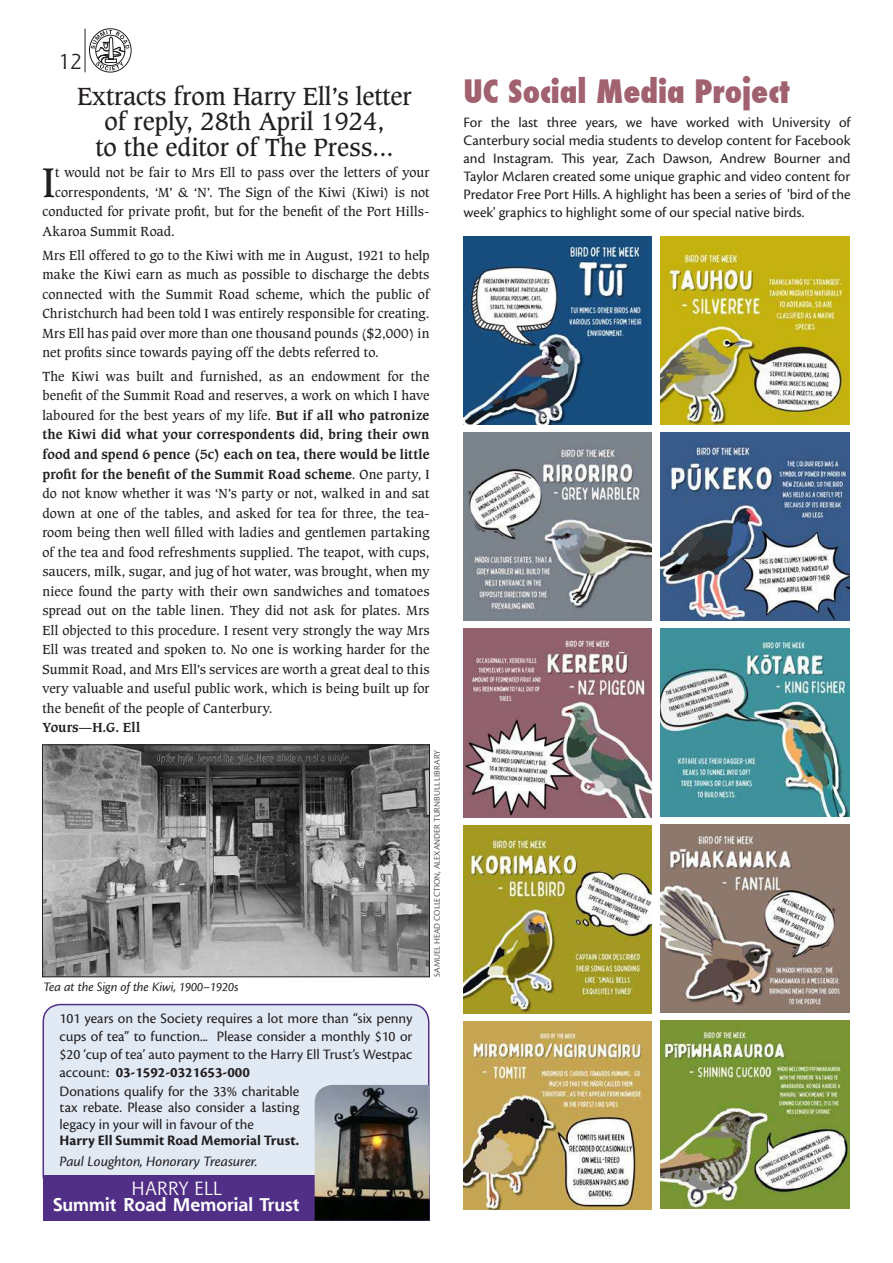
<style>
.page{position:relative;width:893px;height:1263px;background:#fff}
.page>*{position:absolute;margin:0;border:0;box-sizing:border-box;transform-origin:0 0}
.t1{font:39.9px "Caxton";color:#231f20}
.t2{font:800 condensed 31.5px "Futura";color:#a1616f}
.t3{font:24px/25.5px "Caxton";color:#231f20;text-align:center}
.t4{font:21px "Shannon";color:#231f20}
.t5{font:18.75px "Shannon";color:#fff}
.t6{font:700 18px "Shannon";color:#fff}
.t7{font:15px/18px "Cronos Pro";color:#231f20}
.t8{font:700 15px "Cronos Pro";letter-spacing:.005em;color:#231f20}
.t9{font:italic 15px "Cronos Pro";letter-spacing:-.005em;color:#231f20}
.t10{font:italic 13.5px "Cronos Pro";color:#231f20}
.t11{font:12.75px/19.5px "Caxton";letter-spacing:.005em;color:#231f20;text-align:justify}
.t12{font:700 12.75px "Caxton";letter-spacing:.01em;color:#231f20}
.t13{font:9px "Cronos Pro";color:#57585a}
.s1{font-weight:700}
</style>
<div class="page">
<div style="left:89px;top:29px;width:42px;height:43px;border:1px solid #231f20;border-radius:50%"></div>
<svg style="left:91px;top:30px;width:38px;height:41px"></svg>
<hr style="left:85px;top:29px;width:1px;height:43px;background:#231f20">
<img style="left:463px;top:629px;width:189px;height:188px">
<img style="left:463px;top:825px;width:189px;height:188px">
<img style="left:661px;top:629px;width:188px;height:188px">
<img style="left:463px;top:1021px;width:189px;height:188px">
<img style="left:661px;top:1021px;width:188px;height:188px">
<img style="left:661px;top:825px;width:188px;height:188px">
<img style="left:661px;top:433px;width:188px;height:188px">
<img style="left:463px;top:433px;width:189px;height:188px">
<img style="left:661px;top:236px;width:188px;height:189px">
<img style="left:463px;top:236px;width:189px;height:189px">
<img style="left:44px;top:747px;width:384px;height:228px">
<div style="left:42px;top:745px;width:388px;height:232px;border:1px solid #231f20"></div>
<div style="left:42px;top:1003px;width:388px;height:176px;background:#e1e9f5"></div>
<div style="left:43px;top:1175px;width:386px;height:45px;background:#512f86"></div>
<img style="left:315px;top:1085px;width:114px;height:135px">
<h3 class="t4" style="left:58px;top:48px;width:26px">12</h3>
<h3 class="t3" style="left:77px;top:84px;width:336px">Extracts from Harry Ell’s letter of reply, 28th April 1924,<br>to the editor of The Press...</h3>
<h1 class="t1" style="left:43px;top:159px;width:14px">I</h1>
<p class="t11" style="left:55px;top:163px;width:376px">t would not be fair to Mrs Ell to pass over the letters of your</p>
<p class="t11" style="left:55px;top:183px;width:376px">correspondents, ‘M’ &amp; ‘N’. The Sign of the Kiwi (Kiwi) is not</p>
<p class="t11" style="left:43px;top:202px;width:388px">conducted for private profit, but for the benefit of the Port Hills-</p>
<p class="t11" style="left:43px;top:222px;width:134px">Akaroa Summit Road.</p>
<p class="t11" style="left:43px;top:246px;width:388px">Mrs Ell offered to go to the Kiwi with me in August, 1921 to help make the Kiwi earn as much as possible to discharge the debts connected with the Summit Road scheme, which the public of Christchurch had been told I was entirely responsible for creating.<br>Mrs Ell has paid over more than one thousand pounds ($2,000) in net profits since towards paying off the debts referred to.</p>
<p class="t11" style="left:43px;top:367px;width:388px">The Kiwi was built and furnished, as an endowment for the benefit of the Summit Road and reserves, a work on which I have laboured for the best years of my life. <span class="s1">But if all who patronize the Kiwi did what your correspondents did, bring their own food and spend 6 pence (5c) each on tea, there would be little profit for the benefit of the Summit Road scheme</span>. One party, I do not know whether it was ‘N’s party or not, walked in and sat down at one of the tables, and asked for tea for three, the tea&shy;room being then well filled with ladies and gentlemen partaking of the tea and food refreshments supplied. The teapot, with cups, saucers, milk, sugar, and jug of hot water, was brought, when my niece found the party with their own sandwiches and tomatoes spread out on the table linen. They did not ask for plates. Mrs Ell objected to this procedure. I resent very strongly the way Mrs Ell was treated and spoken to. No one is working harder for the Summit Road, and Mrs Ell’s services are worth a great deal to this very valuable and useful public work, which is being built up for the benefit of the people of Canterbury.</p>
<p class="t12" style="left:43px;top:719px;width:99px">Yours—H.G. Ell</p>
<p class="t10" style="left:44px;top:979px;width:197px">Tea at the Sign of the Kiwi, 1900–1920s</p>
<p class="t7" style="left:60px;top:1010px;width:354px">101 years on the Society requires a lot more than “six penny cups of tea” to function... Please consider a monthly $10 or $20 ‘cup of tea’ auto payment to the Harry Ell Trust’s Westpac account: <span class="s1">03-1592-0321653-000<br></span>Donations qualify for the 33% charitable</p>
<p class="t7" style="left:60px;top:1099px;width:241px;line-height:16.5px">tax rebate. Please also consider a lasting legacy in your will in favour of the</p>
<p class="t8" style="left:60px;top:1132px;width:241px">Harry Ell Summit Road Memorial Trust.</p>
<p class="t9" style="left:60px;top:1153px;width:199px">Paul Loughton, Honorary Treasurer.</p>
<h3 class="t5" style="left:131px;top:1176px;width:92px">HARRY ELL</h3>
<h3 class="t6" style="left:53px;top:1194px;width:248px">Summit Road Memorial Trust</h3>
<p class="t13" style="left:432px;top:977px;width:229px;rotate:-90deg">SAMUEL HEAD COLLECTION, ALEXANDER TURNBULL LIBRARY</p>
<h2 class="t2" style="left:463px;top:69px;width:328px">UC Social Media Project</h2>
<p class="t7" style="left:463px;top:113px;width:388px;text-align:justify">For the last three years, we have worked with University of Canterbury social media students to develop content for Facebook and Instagram. This year, Zach Dawson, Andrew Bourner and Taylor Mclaren created some unique graphic and video content for Predator Free Port Hills. A highlight has been a series of 'bird of the week' graphics to highlight some of our special native birds.</p>
</div>
